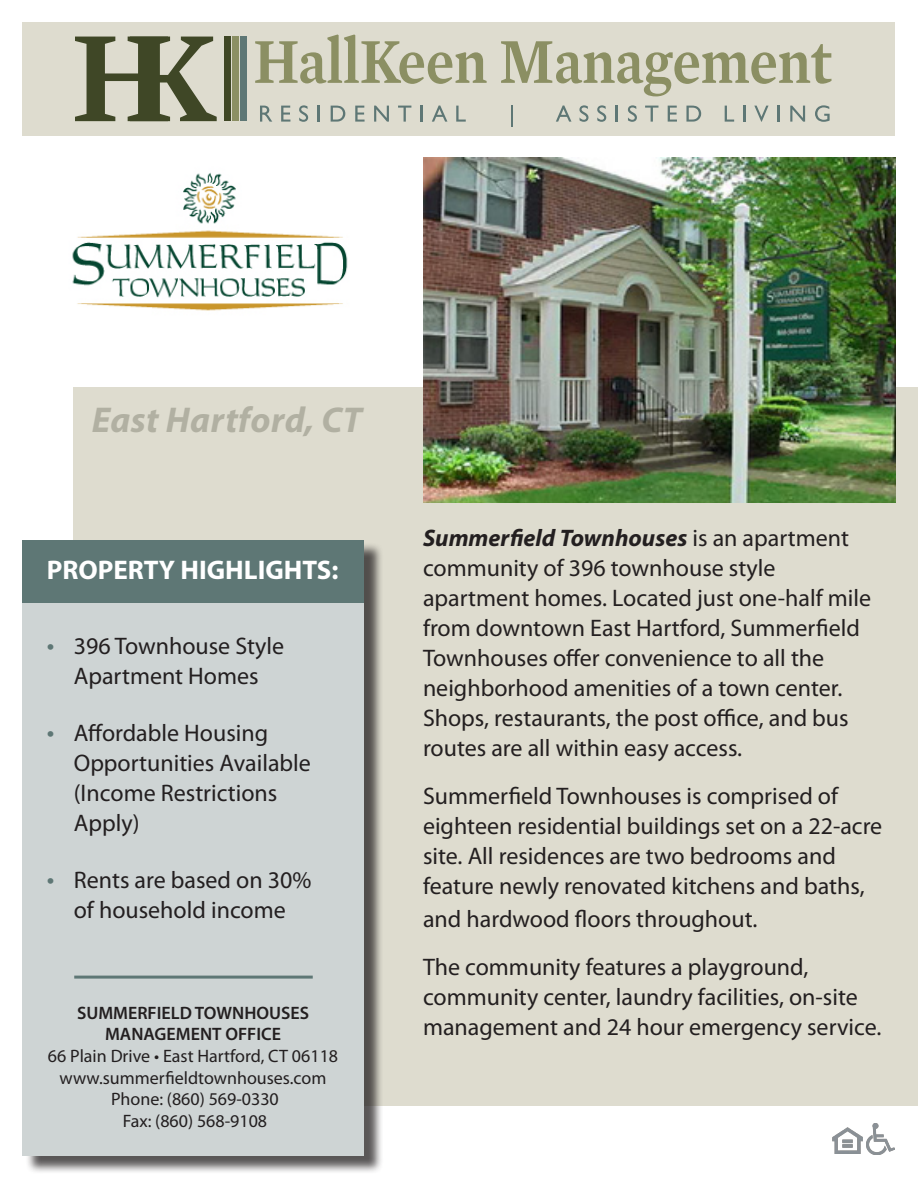
<style>
.page{position:relative;width:918px;height:1188px;background:#fff}
.page>*{position:absolute;margin:0;border:0;box-sizing:border-box;transform-origin:0 0}
.t1{font:italic 700 36px "Myriad Pro";letter-spacing:.01em;color:#b1b0a2}
.Basic__No_Hyphenatio{font:700 27px "Myriad Pro";color:#fff}
.Basic__No_Hyphenatio-2{font:24px/30px "Myriad Pro";color:#231f20}
.Bullet_Indent{font:24px/30px "Myriad Pro";color:#231f20;text-align:center}
.t2{font:18px "Myriad Pro";color:#231f20}
.t3{font:600 18px "Myriad Pro";color:#231f20}
.s1{font-size:27px;color:#5e7775}
.s2{font-weight:700;font-style:italic}
</style>
<div class="page">
<div style="left:74px;top:387px;width:844px;height:718px;background:#dedccf"></div>
<div style="left:25px;top:542px;width:358px;height:632px;background:#231f20;opacity:.75"></div>
<div style="left:22px;top:540px;width:342px;height:616px;background:#ced4d4"></div>
<img style="left:423px;top:157px;width:473px;height:345px">
<div style="left:22px;top:540px;width:342px;height:63px;background:#5e7775"></div>
<img style="left:867px;top:1123px;width:28px;height:32px">
<img style="left:832px;top:1128px;width:30px;height:25px">
<hr style="left:74px;top:976px;width:239px;height:3px;background:#5e7775">
<div style="left:22px;top:22px;width:874px;height:114px;background:#dedccf"></div>
<svg style="left:75px;top:37px;width:142px;height:84px"></svg>
<svg style="left:255px;top:34px;width:232px;height:50px"></svg>
<svg style="left:501px;top:41px;width:331px;height:55px"></svg>
<div style="left:224px;top:36px;width:6px;height:85px;background:#3f4725"></div>
<div style="left:232px;top:36px;width:6px;height:85px;background:#8b8f63"></div>
<div style="left:240px;top:36px;width:7px;height:85px;background:#5e7775"></div>
<svg style="left:260px;top:106px;width:12px;height:16px"></svg>
<svg style="left:281px;top:106px;width:9px;height:16px"></svg>
<svg style="left:299px;top:105px;width:9px;height:17px"></svg>
<svg style="left:318px;top:106px;width:2px;height:16px"></svg>
<svg style="left:331px;top:106px;width:14px;height:16px"></svg>
<svg style="left:355px;top:106px;width:10px;height:16px"></svg>
<svg style="left:374px;top:106px;width:15px;height:16px"></svg>
<svg style="left:398px;top:106px;width:13px;height:16px"></svg>
<svg style="left:421px;top:106px;width:2px;height:16px"></svg>
<svg style="left:432px;top:106px;width:15px;height:16px"></svg>
<svg style="left:456px;top:106px;width:10px;height:16px"></svg>
<hr style="left:511px;top:106px;width:2px;height:21px;background:#5e7775">
<svg style="left:556px;top:106px;width:15px;height:16px"></svg>
<svg style="left:579px;top:105px;width:10px;height:17px"></svg>
<svg style="left:597px;top:105px;width:9px;height:17px"></svg>
<svg style="left:616px;top:106px;width:2px;height:16px"></svg>
<svg style="left:628px;top:105px;width:9px;height:17px"></svg>
<svg style="left:645px;top:106px;width:13px;height:16px"></svg>
<svg style="left:668px;top:106px;width:9px;height:16px"></svg>
<svg style="left:686px;top:106px;width:15px;height:16px"></svg>
<svg style="left:725px;top:106px;width:9px;height:16px"></svg>
<hr style="left:743px;top:106px;width:3px;height:16px;background:#5e7775">
<svg style="left:754px;top:106px;width:15px;height:16px"></svg>
<hr style="left:777px;top:106px;width:3px;height:16px;background:#5e7775">
<svg style="left:790px;top:106px;width:15px;height:16px"></svg>
<svg style="left:815px;top:105px;width:15px;height:17px"></svg>
<img style="left:72px;top:172px;width:276px;height:139px">
<p class="t1" style="left:92px;top:396px;width:271px">East Hartford, CT</p>
<p class="Basic__No_Hyphenatio" style="left:47px;top:553px;width:293px">PROPERTY HIGHLIGHTS:</p>
<p class="Bullet_Indent" style="left:47px;top:631px;width:239px"><span class="s1">•</span> 396 Townhouse Style<br>Apartment Homes</p>
<p class="Bullet_Indent" style="left:74px;top:718px;width:239px;text-align:left;text-indent:-27px"><span class="s1">•</span> Affordable Housing<br>Opportunities Available (Income Restrictions<br>Apply)</p>
<p class="Bullet_Indent" style="left:47px;top:865px;width:266px"><span class="s1">•</span> Rents are based on 30% of household income</p>
<p class="t3" style="left:77px;top:1001px;width:234px">SUMMERFIELD TOWNHOUSES</p>
<p class="t3" style="left:105px;top:1023px;width:177px">MANAGEMENT OFFICE</p>
<p class="t2" style="left:48px;top:1045px;width:292px">66 Plain Drive • East Hartford, CT 06118</p>
<p class="t2" style="left:60px;top:1066px;width:268px">www.summerfieldtownhouses.com</p>
<p class="t2" style="left:111px;top:1088px;width:169px">Phone: (860) 569-0330</p>
<p class="t2" style="left:123px;top:1110px;width:146px">Fax: (860) 568-9108</p>
<p class="Basic__No_Hyphenatio-2" style="left:423px;top:523px;width:450px"><span class="s2">Summerfield Townhouses</span> is an apartment community of 396 townhouse style apartment homes. Located just one-half mile from downtown East Hartford, Summerfield Townhouses offer convenience to all the neighborhood amenities of a town center.<br>Shops, restaurants, the post office, and bus routes are all within easy access.</p>
<p class="Basic__No_Hyphenatio-2" style="left:423px;top:781px;width:461px">Summerfield Townhouses is comprised of eighteen residential buildings set on a 22-acre site. All residences are two bedrooms and feature newly renovated kitchens and baths,</p>
<p class="Basic__No_Hyphenatio-2" style="left:423px;top:904px;width:336px">and hardwood floors throughout.</p>
<p class="Basic__No_Hyphenatio-2" style="left:423px;top:952px;width:460px">The community features a playground, community center, laundry facilities, on-site management and 24 hour emergency service.</p>
</div>
